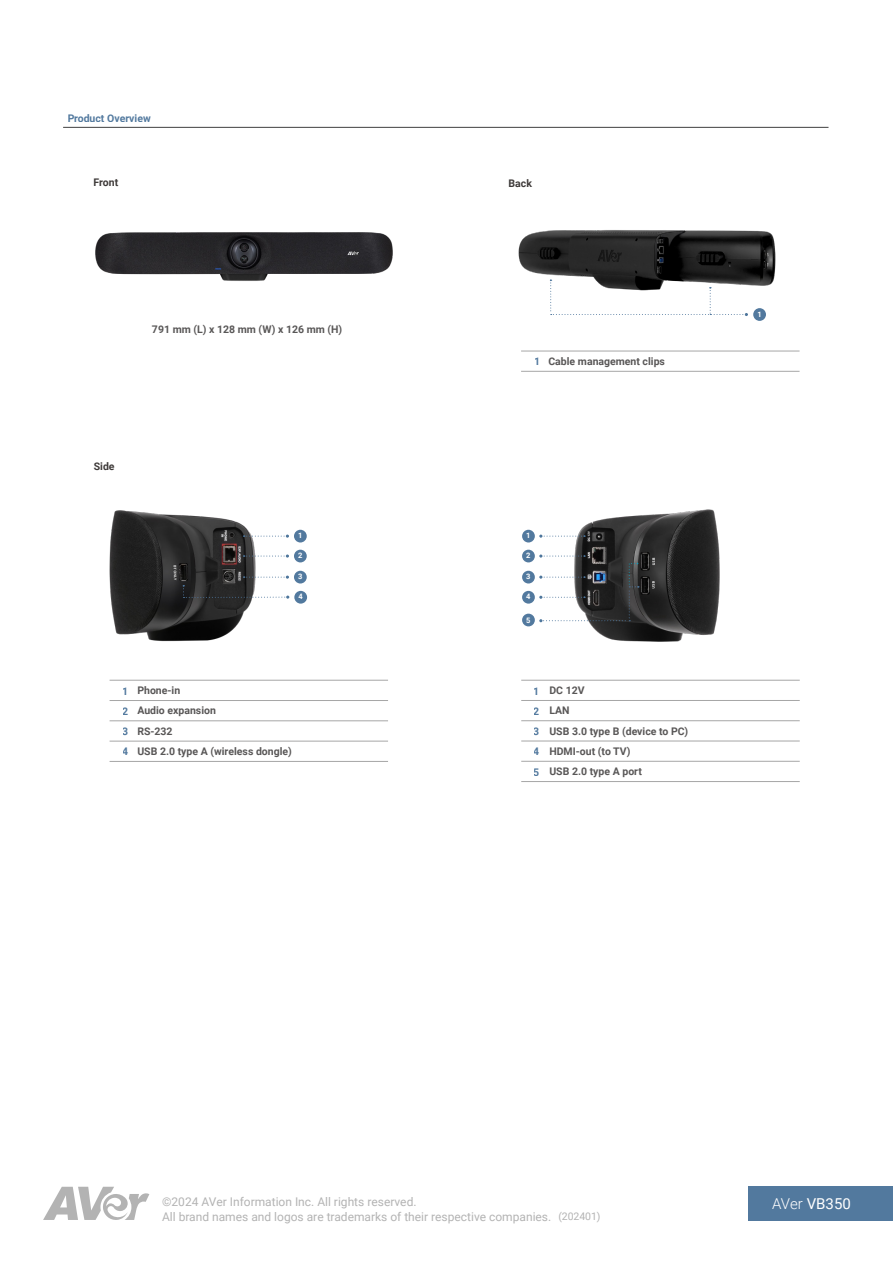
<style>
.page{position:relative;width:893px;height:1263px;background:#fff}
.page>*{position:absolute;margin:0;border:0;box-sizing:border-box;transform-origin:0 0}
.t1{font:15px "Roboto";color:#fff}
.t2{font:12px/15px "Roboto";color:#b3b3b3}
.t3{font:700 10.5px/20.2px "Roboto";color:#595757}
.t4{font:700 10.5px/20.2px "Roboto";color:#4e769c;text-align:justify}
.t5{font:700 10.5px "Roboto";color:#3e3a39}
.t6{font:700 7.5px "Roboto";color:#fff}
.s1{font-size:10.5px}
.s2{font-weight:300}
</style>
<div class="page">
<svg style="left:43px;top:1187px;width:106px;height:33px"></svg>
<div style="left:748px;top:1186px;width:145px;height:34px;background:#4e769c"></div>
<img style="left:574px;top:509px;width:146px;height:133px">
<img style="left:109px;top:510px;width:147px;height:132px">
<img style="left:95px;top:232px;width:298px;height:49px">
<img style="left:518px;top:230px;width:258px;height:82px">
<hr style="left:63px;top:127px;width:765px;height:1px;background:#404040">
<div style="left:753px;top:308px;width:13px;height:13px;background:#4e769c;border-radius:50%"></div>
<div style="left:294px;top:591px;width:13px;height:13px;background:#4e769c;border-radius:50%"></div>
<div style="left:522px;top:614px;width:13px;height:12px;background:#4e769c;border-radius:50%"></div>
<div style="left:294px;top:530px;width:13px;height:12px;background:#4e769c;border-radius:50%"></div>
<div style="left:294px;top:550px;width:13px;height:12px;background:#4e769c;border-radius:50%"></div>
<div style="left:294px;top:571px;width:13px;height:12px;background:#4e769c;border-radius:50%"></div>
<div style="left:522px;top:530px;width:13px;height:12px;background:#4e769c;border-radius:50%"></div>
<div style="left:522px;top:550px;width:13px;height:12px;background:#4e769c;border-radius:50%"></div>
<div style="left:522px;top:571px;width:13px;height:12px;background:#4e769c;border-radius:50%"></div>
<div style="left:522px;top:591px;width:13px;height:13px;background:#4e769c;border-radius:50%"></div>
<svg style="left:243px;top:535px;width:46px;height:3px"></svg>
<svg style="left:183px;top:585px;width:106px;height:14px"></svg>
<svg style="left:243px;top:554px;width:46px;height:4px"></svg>
<svg style="left:243px;top:576px;width:46px;height:3px"></svg>
<svg style="left:539px;top:535px;width:46px;height:3px"></svg>
<svg style="left:539px;top:554px;width:100px;height:68px"></svg>
<svg style="left:550px;top:279px;width:198px;height:37px"></svg>
<hr style="left:521px;top:371px;width:279px;height:1px;background:#a6a6a6">
<hr style="left:521px;top:351px;width:279px;height:1px;background:#a6a6a6">
<hr style="left:110px;top:700px;width:278px;height:1px;background:#a6a6a6">
<hr style="left:110px;top:720px;width:278px;height:1px;background:#a6a6a6">
<hr style="left:110px;top:741px;width:278px;height:1px;background:#a6a6a6">
<hr style="left:110px;top:761px;width:278px;height:1px;background:#a6a6a6">
<hr style="left:110px;top:680px;width:278px;height:1px;background:#a6a6a6">
<hr style="left:521px;top:700px;width:279px;height:1px;background:#a6a6a6">
<hr style="left:521px;top:720px;width:279px;height:1px;background:#a6a6a6">
<hr style="left:521px;top:680px;width:279px;height:1px;background:#a6a6a6">
<hr style="left:521px;top:781px;width:279px;height:1px;background:#a6a6a6">
<hr style="left:521px;top:741px;width:279px;height:1px;background:#a6a6a6">
<hr style="left:521px;top:761px;width:279px;height:1px;background:#a6a6a6">
<p class="t4" style="left:67px;top:107px;width:85px">Product Overview</p>
<p class="t5" style="left:94px;top:175px;width:26px">Front</p>
<p class="t5" style="left:508px;top:176px;width:25px">Back</p>
<p class="t3" style="left:152px;top:319px;width:192px">791 mm (L) x 128 mm (W) x 126 mm (H)</p>
<p class="t4" style="left:535px;top:351px;width:8px">1</p>
<p class="t3" style="left:548px;top:351px;width:118px">Cable management clips</p>
<p class="t5" style="left:94px;top:459px;width:22px">Side</p>
<p class="t6" style="left:298px;top:530px;width:6px">1</p>
<p class="t6" style="left:298px;top:550px;width:6px">2</p>
<p class="t6" style="left:298px;top:571px;width:6px">3</p>
<p class="t6" style="left:299px;top:591px;width:6px">4</p>
<p class="t6" style="left:526px;top:530px;width:6px">1</p>
<p class="t6" style="left:526px;top:550px;width:6px">2</p>
<p class="t6" style="left:526px;top:571px;width:6px">3</p>
<p class="t6" style="left:526px;top:591px;width:6px">4</p>
<p class="t6" style="left:526px;top:615px;width:6px">5</p>
<p class="t4" style="left:123px;top:680px;width:8px">1<br>2<br>3<br>4</p>
<p class="t3" style="left:137px;top:680px;width:156px">Phone-in<br>Audio expansion<br>RS-232<br>USB 2.0 type A (wireless dongle)</p>
<p class="t4" style="left:534px;top:680px;width:8px">1<br>2<br>3<br>4<br>5</p>
<p class="t3" style="left:549px;top:680px;width:140px">DC 12V<br>LAN<br>USB 3.0 type B (device to PC)<br>HDMI-out (to TV)<br>USB 2.0 type A port</p>
<p class="t6" style="left:757px;top:309px;width:6px">1</p>
<p class="t2" style="left:162px;top:1193px;width:440px">©2024 AVer Information Inc. All rights reserved.<br>All brand names and logos are trademarks of their respective companies. <span class="s1">(202401)</span></p>
<h1 class="t1" style="left:772px;top:1193px;width:80px"><span class="s2">AVer</span> VB350</h1>
</div>
